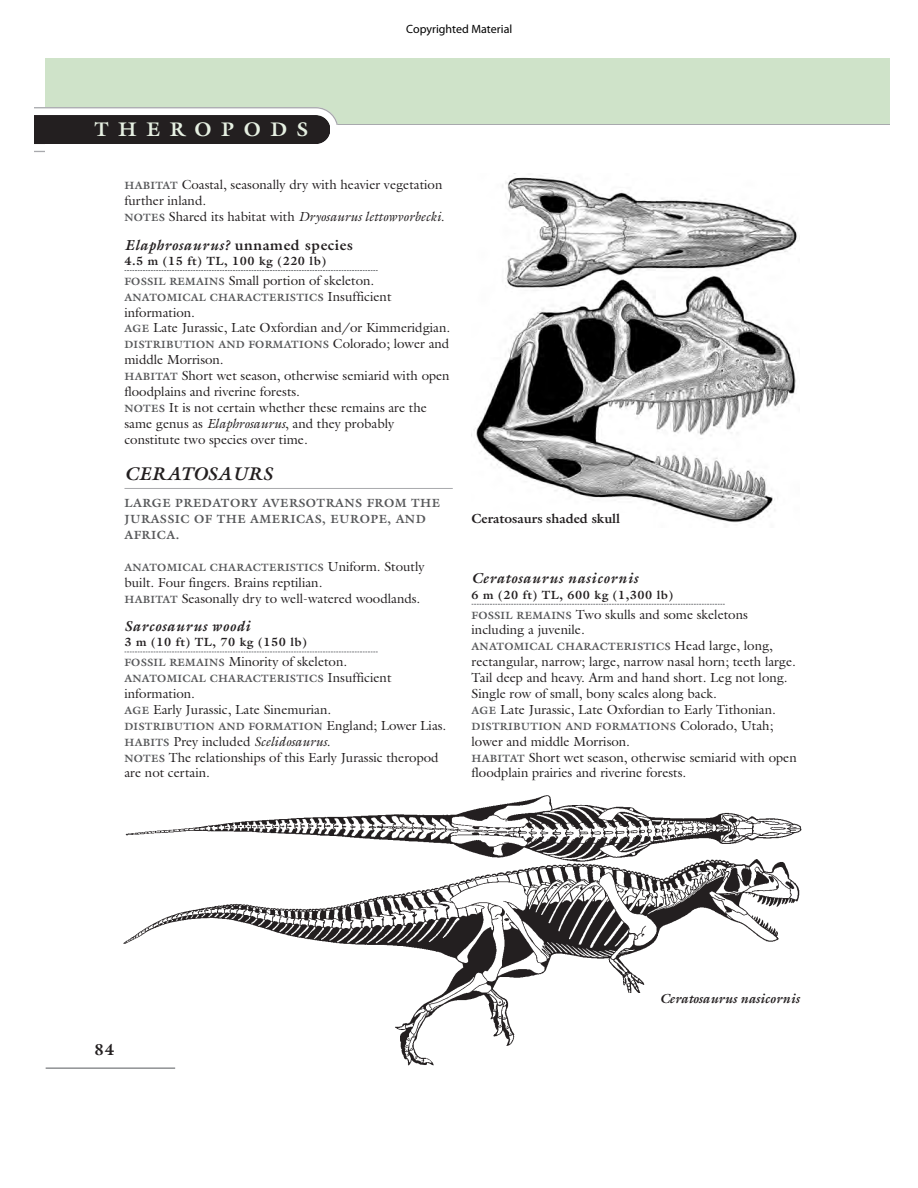
<style>
.page{position:relative;width:918px;height:1188px;background:#fff}
.page>*{position:absolute;margin:0;border:0;box-sizing:border-box;transform-origin:0 0}
.t1{font:700 19.8px "Galliard";letter-spacing:.48em;color:#e6f0e2}
.t2{font:italic 700 18.6px "Galliard";letter-spacing:.02em;color:#231f20}
.t3{font:700 15.9px "Galliard";color:#231f20}
.t4{font:italic 700 14.55px "Galliard";letter-spacing:.04em;color:#231f20}
.t5{font:13.2px/15.9px "Galliard";color:#231f20}
.t6{font:700 13.2px "Galliard";color:#231f20}
.t7{font:italic 700 13.2px "Galliard";color:#231f20}
.t8{font:12px "Myriad Pro";color:#000}
.t9{font:700 11.85px "Galliard";letter-spacing:.04em;color:#231f20}
.t10{font:700 11.85px/15.9px "Galliard";letter-spacing:.04em;color:#57585a}
.t11{font:700 10.65px "Galliard";letter-spacing:.025em;color:#57585a}
.s1{font-weight:700;font-size:10.65px;color:#57585a}
.s2{font-style:italic}
.s3{font-style:normal}
.s4{font-weight:400;font-size:13.2px;color:#231f20}
</style>
<div class="page">
<svg style="left:124px;top:270px;width:254px;height:1px"></svg>
<hr style="left:124px;top:488px;width:329px;height:1px;background:#a8a9ad">
<svg style="left:124px;top:652px;width:254px;height:1px"></svg>
<svg style="left:472px;top:604px;width:253px;height:1px"></svg>
<div style="left:46px;top:58px;width:844px;height:68px;background:#cfe3c9"></div>
<hr style="left:46px;top:125px;width:844px;height:1px;background:#a8a9ad">
<svg style="left:34px;top:107px;width:304px;height:45px;background:#545152"></svg>
<div style="left:331px;top:126px;width:559px;height:45px;background:#fff"></div>
<div style="left:46px;top:144px;width:844px;height:27px;background:#fff"></div>
<img style="left:476px;top:177px;width:321px;height:346px">
<div style="left:472px;top:514px;width:181px;height:18px;background:#fff"></div>
<img style="left:123px;top:795px;width:679px;height:273px">
<div style="left:588px;top:994px;width:212px;height:22px;background:#fff"></div>
<hr style="left:46px;top:1067px;width:129px;height:2px;background:#808285">
<h1 class="t1" style="left:94px;top:121px;width:215px">THEROPODS</h1>
<p class="t8" style="left:406px;top:22px;width:108px">Copyrighted Material</p>
<p class="t5" style="left:124px;top:178px;width:321px"><span class="s1">HABITAT</span> Coastal, seasonally dry with heavier vegetation further inland.<br><span class="s1">NOTES</span> Shared its habitat with <span class="s2">Dryosaurus lettowvorbecki.</span></p>
<p class="t4" style="left:124px;top:239px;width:230px">Elaphrosaurus? <span class="s3">unnamed species</span></p>
<p class="t9" style="left:124px;top:256px;width:203px">4.5 m (15 ft) TL, 100 kg (220 lb)</p>
<p class="t5" style="left:124px;top:274px;width:251px"><span class="s1">FOSSIL REMAINS</span> Small portion of skeleton.</p>
<p class="t11" style="left:124px;top:293px;width:269px">ANATOMICAL CHARACTERISTICS <span class="s4">Insufficient</span></p>
<p class="t5" style="left:124px;top:305px;width:327px">information.<br><span class="s1">AGE</span> Late Jurassic, Late Oxfordian and/or Kimmeridgian.</p>
<p class="t11" style="left:124px;top:341px;width:326px">DISTRIBUTION AND FORMATIONS <span class="s4">Colorado; lower and</span></p>
<p class="t5" style="left:124px;top:353px;width:327px">middle Morrison.<br><span class="s1">HABITAT</span> Short wet season, otherwise semiarid with open floodplains and riverine forests.<br><span class="s1">NOTES</span> It is not certain whether these remains are the same genus as <span class="s2">Elaphrosaurus</span>, and they probably constitute two species over time.</p>
<h2 class="t2" style="left:124px;top:467px;width:149px">CERATOSAURS</h2>
<p class="t10" style="left:124px;top:497px;width:317px">LARGE PREDATORY AVERSOTRANS FROM THE<br>JURASSIC OF THE AMERICAS, EUROPE, AND<br>AFRICA.</p>
<p class="t11" style="left:124px;top:563px;width:302px">ANATOMICAL CHARACTERISTICS <span class="s4">Uniform. Stoutly</span></p>
<p class="t5" style="left:124px;top:576px;width:297px">built. Four fingers. Brains reptilian.<br><span class="s1">HABITAT</span> Seasonally dry to well-watered woodlands.</p>
<p class="t4" style="left:124px;top:621px;width:127px">Sarcosaurus woodi</p>
<p class="t9" style="left:124px;top:638px;width:184px">3 m (10 ft) TL, 70 kg (150 lb)</p>
<p class="t5" style="left:124px;top:655px;width:224px"><span class="s1">FOSSIL REMAINS</span> Minority of skeleton.</p>
<p class="t11" style="left:124px;top:674px;width:269px">ANATOMICAL CHARACTERISTICS <span class="s4">Insufficient</span></p>
<p class="t5" style="left:124px;top:687px;width:208px">information.<br><span class="s1">AGE</span> Early Jurassic, Late Sinemurian.</p>
<p class="t11" style="left:124px;top:722px;width:323px">DISTRIBUTION AND FORMATION <span class="s4">England; Lower Lias.</span></p>
<p class="t5" style="left:124px;top:735px;width:316px"><span class="s1">HABITS</span> Prey included <span class="s2">Scelidosaurus</span>.<br><span class="s1">NOTES</span> The relationships of this Early Jurassic theropod are not certain.</p>
<p class="t6" style="left:472px;top:514px;width:150px">Ceratosaurs shaded skull</p>
<p class="t4" style="left:472px;top:573px;width:168px">Ceratosaurus nasicornis</p>
<p class="t9" style="left:472px;top:590px;width:203px">6 m (20 ft) TL, 600 kg (1,300 lb)</p>
<p class="t5" style="left:472px;top:607px;width:278px"><span class="s1">FOSSIL REMAINS</span> Two skulls and some skeletons including a juvenile.</p>
<p class="t11" style="left:472px;top:643px;width:303px">ANATOMICAL CHARACTERISTICS <span class="s4">Head large, long,</span></p>
<p class="t5" style="left:472px;top:655px;width:326px">rectangular, narrow; large, narrow nasal horn; teeth large.<br>Tail deep and heavy. Arm and hand short. Leg not long.<br>Single row of small, bony scales along back.<br><span class="s1">AGE</span> Late Jurassic, Late Oxfordian to Early Tithonian.</p>
<p class="t11" style="left:472px;top:722px;width:303px">DISTRIBUTION AND FORMATIONS <span class="s4">Colorado, Utah;</span></p>
<p class="t5" style="left:472px;top:735px;width:327px">lower and middle Morrison.<br><span class="s1">HABITAT</span> Short wet season, otherwise semiarid with open floodplain prairies and riverine forests.</p>
<p class="t3" style="left:94px;top:1044px;width:21px">84</p>
<p class="t7" style="left:660px;top:994px;width:141px">Ceratosaurus nasicornis</p>
</div>
